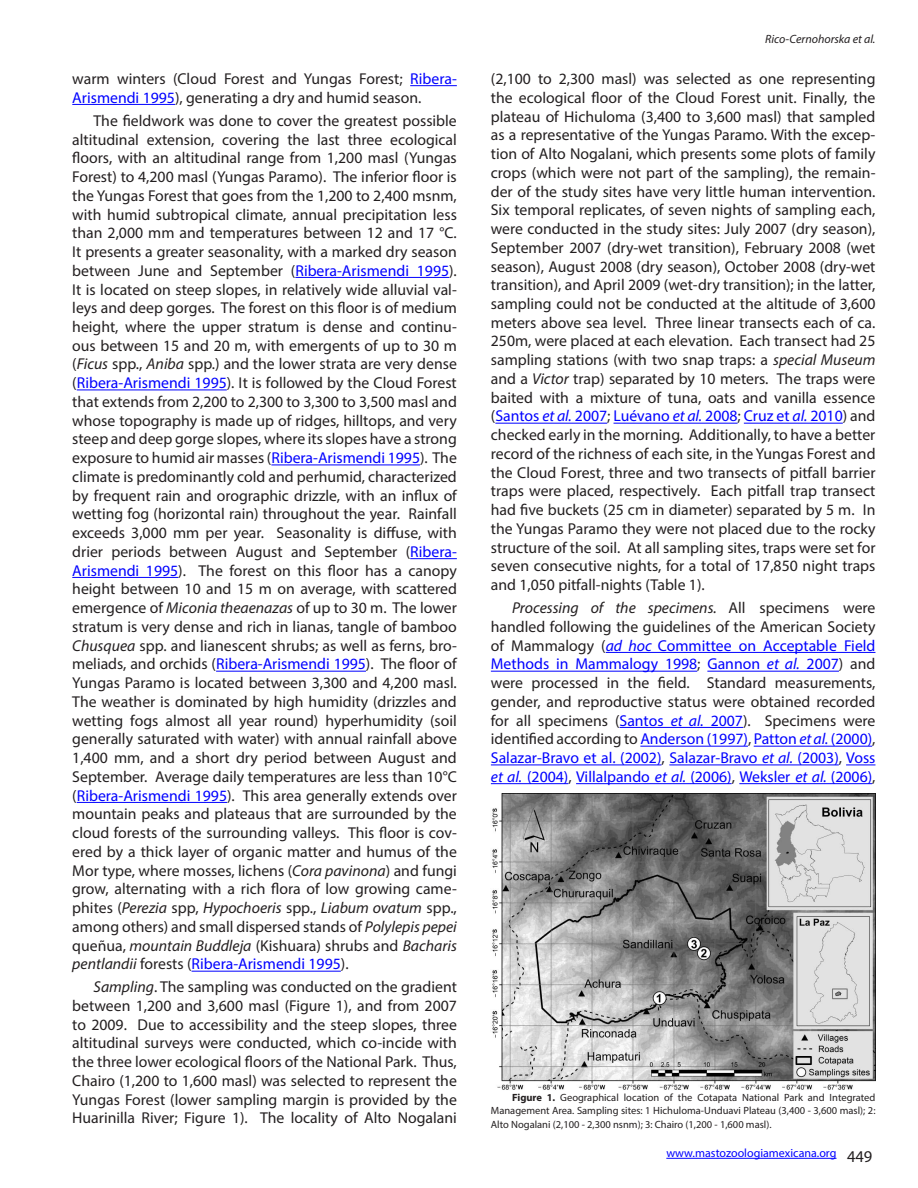
<style>
.page{position:relative;width:918px;height:1188px;background:#fff}
.page>*{position:absolute;margin:0;border:0;box-sizing:border-box;transform-origin:0 0}
.t1{font:15.75px/18.8px "Myriad Pro";color:#231f20;text-align:justify}
.t2{font:12px "Myriad Pro";color:#00f}
.t3{font:italic 12px "Myriad Pro";color:#231f20}
.t4{font:10.5px/13.5px "Myriad Pro";color:#231f20;text-align:justify}
.s1{color:#00f}
.s2{font-style:italic}
.s3{font-style:italic;color:#00f}
.s4{font-weight:700}
.s5{font-size:16.5px;color:#231f20}
</style>
<div class="page">
<hr style="left:666px;top:1158px;width:171px;height:1px;background:#00f">
<hr style="left:410px;top:85px;width:47px;height:1px;background:#00f">
<hr style="left:72px;top:104px;width:103px;height:1px;background:#00f">
<hr style="left:295px;top:277px;width:154px;height:1px;background:#00f">
<hr style="left:77px;top:390px;width:150px;height:1px;background:#00f">
<hr style="left:271px;top:465px;width:149px;height:1px;background:#00f">
<hr style="left:410px;top:558px;width:47px;height:1px;background:#00f">
<hr style="left:72px;top:577px;width:106px;height:1px;background:#00f">
<hr style="left:216px;top:671px;width:150px;height:1px;background:#00f">
<hr style="left:77px;top:802px;width:150px;height:1px;background:#00f">
<hr style="left:192px;top:971px;width:149px;height:1px;background:#00f">
<hr style="left:495px;top:423px;width:112px;height:1px;background:#00f">
<hr style="left:614px;top:423px;width:124px;height:1px;background:#00f">
<hr style="left:744px;top:423px;width:99px;height:1px;background:#00f">
<hr style="left:606px;top:652px;width:269px;height:1px;background:#00f">
<hr style="left:491px;top:671px;width:206px;height:1px;background:#00f">
<hr style="left:707px;top:671px;width:132px;height:1px;background:#00f">
<hr style="left:620px;top:727px;width:123px;height:1px;background:#00f">
<hr style="left:640px;top:746px;width:108px;height:1px;background:#00f">
<hr style="left:754px;top:746px;width:118px;height:1px;background:#00f">
<hr style="left:491px;top:765px;width:171px;height:1px;background:#00f">
<hr style="left:669px;top:765px;width:170px;height:1px;background:#00f">
<svg style="left:846px;top:765px;width:29px;height:1px"></svg>
<hr style="left:491px;top:783px;width:77px;height:1px;background:#00f">
<hr style="left:576px;top:783px;width:156px;height:1px;background:#00f">
<hr style="left:739px;top:783px;width:133px;height:1px;background:#00f">
<img style="left:492px;top:793px;width:383px;height:297px">
<p class="t1" style="left:72px;top:69px;width:386px">warm winters (Cloud Forest and Yungas Forest; <span class="s1">Ribera-<br>Arismendi 1995</span>), generating a dry and humid season.</p>
<p class="t1" style="left:72px;top:111px;width:386px;text-indent:21px">The fieldwork was done to cover the greatest possible altitudinal extension, covering the last three ecological floors, with an altitudinal range from 1,200 masl (Yungas Forest) to 4,200 masl (Yungas Paramo). The inferior floor is the Yungas Forest that goes from the 1,200 to 2,400 msnm, with humid subtropical climate, annual precipitation less than 2,000 mm and temperatures between 12 and 17 °C.<br>It presents a greater seasonality, with a marked dry season between June and September (<span class="s1">Ribera-Arismendi 1995</span>).<br>It is located on steep slopes, in relatively wide alluvial val&shy;leys and deep gorges. The forest on this floor is of medium height, where the upper stratum is dense and continu&shy;ous between 15 and 20 m, with emergents of up to 30 m (<span class="s2">Ficus</span> spp., <span class="s2">Aniba</span> spp.) and the lower strata are very dense (<span class="s1">Ribera-Arismendi 1995</span>). It is followed by the Cloud Forest that extends from 2,200 to 2,300 to 3,300 to 3,500 masl and whose topography is made up of ridges, hilltops, and very steep and deep gorge slopes, where its slopes have a strong exposure to humid air masses (<span class="s1">Ribera-Arismendi 1995</span>). The climate is predominantly cold and perhumid, characterized by frequent rain and orographic drizzle, with an influx of wetting fog (horizontal rain) throughout the year. Rainfall exceeds 3,000 mm per year. Seasonality is diffuse, with drier periods between August and September (<span class="s1">Ribera-Arismendi 1995</span>). The forest on this floor has a canopy height between 10 and 15 m on average, with scattered emergence of <span class="s2">Miconia theaenazas</span> of up to 30 m. The lower stratum is very dense and rich in lianas, tangle of bamboo <span class="s2">Chusquea</span> spp. and lianescent shrubs; as well as ferns, bro&shy;meliads, and orchids (<span class="s1">Ribera-Arismendi 1995</span>). The floor of Yungas Paramo is located between 3,300 and 4,200 masl.<br>The weather is dominated by high humidity (drizzles and wetting fogs almost all year round) hyperhumidity (soil generally saturated with water) with annual rainfall above 1,400 mm, and a short dry period between August and September. Average daily temperatures are less than 10°C (<span class="s1">Ribera-Arismendi 1995</span>). This area generally extends over mountain peaks and plateaus that are surrounded by the cloud forests of the surrounding valleys. This floor is cov&shy;ered by a thick layer of organic matter and humus of the Mor type, where mosses, lichens (<span class="s2">Cora pavinona</span>) and fungi grow, alternating with a rich flora of low growing came&shy;phites (<span class="s2">Perezia</span> spp, <span class="s2">Hypochoeris</span> spp., <span class="s2">Liabum ovatum</span> spp., among others) and small dispersed stands of <span class="s2">Polylepis pepei </span>queñua, <span class="s2">mountain Buddleja</span> (Kishuara) shrubs and <span class="s2">Bacharis pentlandii</span> forests (<span class="s1">Ribera-Arismendi 1995</span>).</p>
<p class="t1" style="left:72px;top:977px;width:386px;text-indent:21px"><span class="s2">Sampling</span>. The sampling was conducted on the gradient between 1,200 and 3,600 masl (Figure 1), and from 2007 to 2009. Due to accessibility and the steep slopes, three altitudinal surveys were conducted, which co-incide with the three lower ecological floors of the National Park. Thus, Chairo (1,200 to 1,600 masl) was selected to represent the Yungas Forest (lower sampling margin is provided by the Huarinilla River; Figure 1). The locality of Alto Nogalani</p>
<p class="t3" style="left:765px;top:32px;width:112px">Rico-Cernohorska et al.</p>
<p class="t1" style="left:491px;top:69px;width:386px">(2,100 to 2,300 masl) was selected as one representing the ecological floor of the Cloud Forest unit. Finally, the plateau of Hichuloma (3,400 to 3,600 masl) that sampled as a representative of the Yungas Paramo. With the excep&shy;tion of Alto Nogalani, which presents some plots of family crops (which were not part of the sampling), the remain&shy;der of the study sites have very little human intervention.<br>Six temporal replicates, of seven nights of sampling each, were conducted in the study sites: July 2007 (dry season), September 2007 (dry-wet transition), February 2008 (wet season), August 2008 (dry season), October 2008 (dry-wet transition), and April 2009 (wet-dry transition); in the latter, sampling could not be conducted at the altitude of 3,600 meters above sea level. Three linear transects each of ca.<br>250m, were placed at each elevation. Each transect had 25 sampling stations (with two snap traps: a <span class="s2">special Museum </span>and a <span class="s2">Victor</span> trap) separated by 10 meters. The traps were baited with a mixture of tuna, oats and vanilla essence (<span class="s1">Santos</span> <span class="s3">et al.</span> <span class="s1">2007</span>; <span class="s1">Luévano</span> <span class="s3">et al.</span> <span class="s1">2008</span>; <span class="s1">Cruz et</span> <span class="s3">al.</span> <span class="s1">2010</span>) and checked early in the morning. Additionally, to have a better record of the richness of each site, in the Yungas Forest and the Cloud Forest, three and two transects of pitfall barrier traps were placed, respectively. Each pitfall trap transect had five buckets (25 cm in diameter) separated by 5 m. In the Yungas Paramo they were not placed due to the rocky structure of the soil. At all sampling sites, traps were set for seven consecutive nights, for a total of 17,850 night traps and 1,050 pitfall-nights (Table 1).</p>
<p class="t1" style="left:491px;top:598px;width:386px;text-indent:21px"><span class="s2">Processing of the specimens.</span> All specimens were handled following the guidelines of the American Society of Mammalogy (<span class="s3">ad hoc</span> <span class="s1">Committee on Acceptable Field Methods in Mammalogy 1998</span>; <span class="s1">Gannon</span> <span class="s3">et al.</span> <span class="s1">2007</span>) and were processed in the field. Standard measurements, gender, and reproductive status were obtained recorded for all specimens (<span class="s1">Santos</span> <span class="s3">et al.</span> <span class="s1">2007</span>). Specimens were identified according to <span class="s1">Anderson (1997)</span>, <span class="s1">Patton</span> <span class="s3">et al.</span> <span class="s1">(2000)</span>, <span class="s1">Salazar-Bravo et al. (2002)</span>, <span class="s1">Salazar-Bravo</span> <span class="s3">et al.</span> <span class="s1">(2003)</span>, <span class="s1">Voss </span><span class="s3">et al.</span> <span class="s1">(2004)</span>, <span class="s1">Villalpando</span> <span class="s3">et al.</span> <span class="s1">(2006)</span>, <span class="s1">Weksler</span> <span class="s3">et al.</span> <span class="s1">(2006)</span>,</p>
<p class="t4" style="left:491px;top:1090px;width:386px;text-indent:21px"><span class="s4">Figure 1.</span> Geographical location of the Cotapata National Park and Integrated Management Area. Sampling sites: 1 Hichuloma-Unduavi Plateau (3,400 - 3,600 masl); 2:<br>Alto Nogalani (2,100 - 2,300 nsnm); 3: Chairo (1,200 - 1,600 masl).</p>
<p class="t2" style="left:666px;top:1146px;width:208px">www.mastozoologiamexicana.org <span class="s5">449</span></p>
</div>
